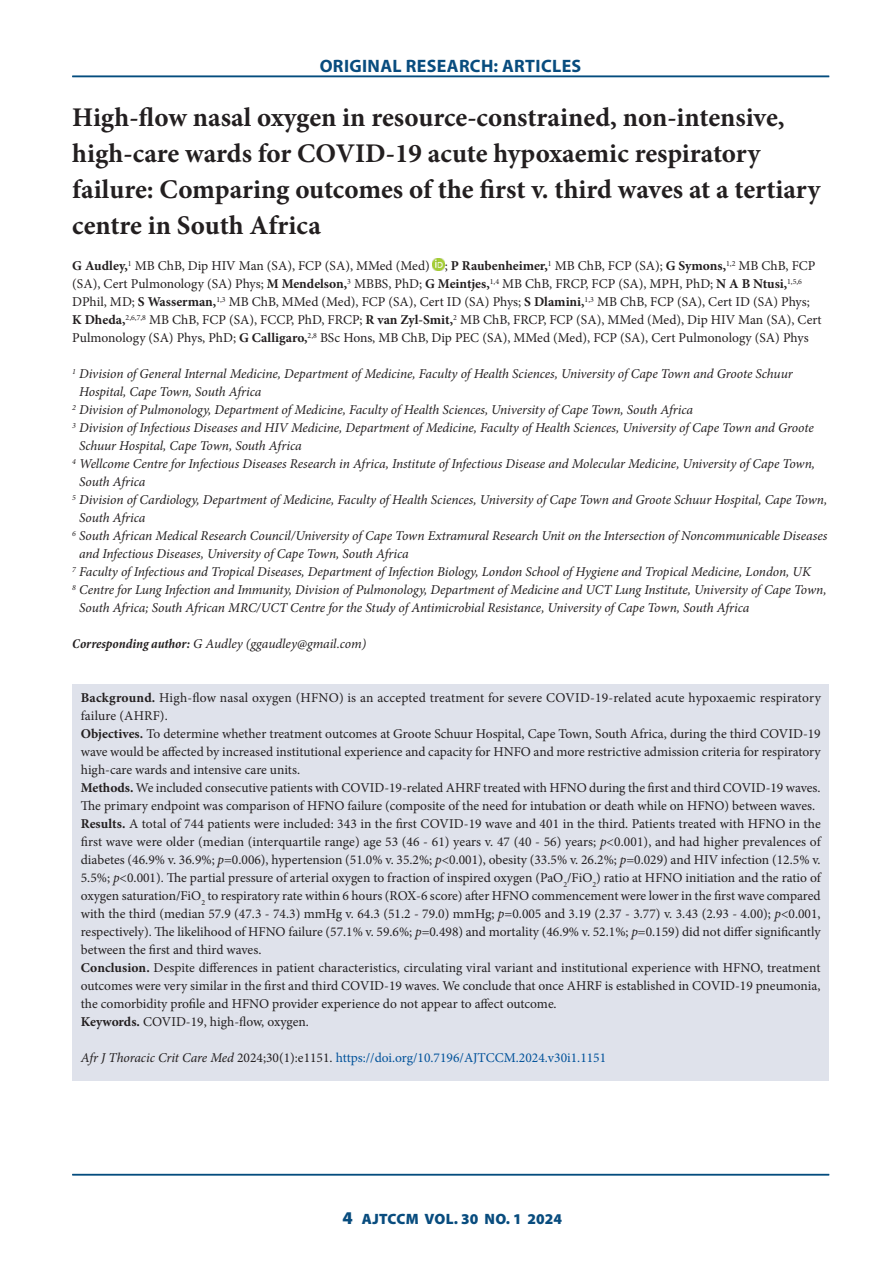
<style>
.page{position:relative;width:893px;height:1263px;background:#fff}
.page>*{position:absolute;margin:0;border:0;box-sizing:border-box;transform-origin:0 0}
.A_HEAD{font:700 27px/36px "Minion Pro";color:#231f20}
.t1{font:700 18px "Myriad Pro";letter-spacing:.02em;color:#084c7e}
.t2{font:900 15px "Myriad Pro";letter-spacing:.005em;color:#084c7e}
.BODY_1ST_PARAGRAPH{font:13.5px/18px "Minion Pro";color:#231f20;text-align:justify}
.AUTHOR_DETAILS{font:italic 13.5px/18px "Minion Pro";letter-spacing:-.01em;color:#231f20}
.AUTHORS_NAME{font:13.5px/18px "Minion Pro";color:#231f20}
.CITELINE{font:13.5px "Minion Pro";color:#01529a}
.CORRESPONDING_AUTHOR{font:italic 13.5px "Minion Pro";letter-spacing:-.005em;color:#231f20}
.s1{font-weight:700}
.s2{font-weight:700;font-stretch:condensed}
.s3{font-style:italic}
.s4{font-style:italic;color:#231f20}
.s5{color:#231f20}
.s6{font-size:18px}
</style>
<div class="page">
<hr style="left:72px;top:1174px;width:757px;height:1px;background:#044c7e">
<hr style="left:72px;top:76px;width:757px;height:1px;background:#044c7e">
<div style="left:72px;top:684px;width:757px;height:396px;background:#dfe2eb"></div>
<svg style="left:433px;top:258px;width:12px;height:12px"></svg>
<h2 class="t1" style="left:320px;top:54px;width:263px">ORIGINAL RESEARCH: ARTICLES</h2>
<h1 class="A_HEAD" style="left:72px;top:99px;width:749px">High-flow nasal oxygen in resource-constrained, non-intensive, high-care wards for COVID-19 acute hypoxaemic respiratory failure: Comparing outcomes of the first v. third waves at a tertiary centre in South Africa</h1>
<p class="AUTHORS_NAME" style="left:72px;top:257px;width:751px"><span class="s1">G Audley,</span><sup>1</sup> MB ChB, Dip HIV Man (SA), FCP (SA), MMed (Med) ; <span class="s1">P Raubenheimer,</span><sup>1</sup> MB ChB, FCP (SA); <span class="s1">G Symons,</span><sup>1,2</sup> MB ChB, FCP (SA), Cert Pulmonology (SA) Phys; <span class="s1">M Mendelson,</span><sup>3</sup> MBBS, PhD; <span class="s1">G Meintjes,</span><sup>1,4</sup> MB ChB, FRCP, FCP (SA), MPH, PhD; <span class="s1">N A B Ntusi,</span><sup>1,5,6<br></sup>DPhil, MD; <span class="s1">S Wasserman,</span><sup>1,3</sup> MB ChB, MMed (Med), FCP (SA), Cert ID (SA) Phys; <span class="s1">S Dlamini,</span><sup>1,3</sup> MB ChB, FCP (SA), Cert ID (SA) Phys; <span class="s1">K Dheda,</span><sup>2,6,7,8</sup> MB ChB, FCP (SA), FCCP, PhD, FRCP; <span class="s1">R van Zyl-Smit,</span><sup>2</sup> MB ChB, FRCP, FCP (SA), MMed (Med), Dip HIV Man (SA), Cert Pulmonology (SA) Phys, PhD; <span class="s1">G Calligaro,</span><sup>2,8</sup> BSc Hons, MB ChB, Dip PEC (SA), MMed (Med), FCP (SA), Cert Pulmonology (SA) Phys</p>
<p class="AUTHOR_DETAILS" style="left:79px;top:365px;width:715px;text-indent:-7px"><sup>1</sup> Division of General Internal Medicine, Department of Medicine, Faculty of Health Sciences, University of Cape Town and Groote Schuur<br>Hospital, Cape Town, South Africa</p>
<p class="AUTHOR_DETAILS" style="left:72px;top:401px;width:622px"><sup>2</sup> Division of Pulmonology, Department of Medicine, Faculty of Health Sciences, University of Cape Town, South Africa</p>
<p class="AUTHOR_DETAILS" style="left:79px;top:419px;width:736px;text-indent:-7px"><sup>3</sup> Division of Infectious Diseases and HIV Medicine, Department of Medicine, Faculty of Health Sciences, University of Cape Town and Groote<br>Schuur Hospital, Cape Town, South Africa</p>
<p class="AUTHOR_DETAILS" style="left:79px;top:455px;width:737px;text-indent:-7px"><sup>4</sup> Wellcome Centre for Infectious Diseases Research in Africa, Institute of Infectious Disease and Molecular Medicine, University of Cape Town,<br>South Africa</p>
<p class="AUTHOR_DETAILS" style="left:79px;top:491px;width:750px;text-indent:-7px"><sup>5</sup> Division of Cardiology, Department of Medicine, Faculty of Health Sciences, University of Cape Town and Groote Schuur Hospital, Cape Town,<br>South Africa</p>
<p class="AUTHOR_DETAILS" style="left:79px;top:527px;width:750px;text-indent:-7px"><sup>6</sup> South African Medical Research Council/University of Cape Town Extramural Research Unit on the Intersection of Noncommunicable Diseases and Infectious Diseases, University of Cape Town, South Africa</p>
<p class="AUTHOR_DETAILS" style="left:72px;top:563px;width:740px"><sup>7</sup> Faculty of Infectious and Tropical Diseases, Department of Infection Biology, London School of Hygiene and Tropical Medicine, London, UK</p>
<p class="AUTHOR_DETAILS" style="left:79px;top:581px;width:749px;text-indent:-7px"><sup>8</sup> Centre for Lung Infection and Immunity, Division of Pulmonology, Department of Medicine and UCT Lung Institute, University of Cape Town,<br>South Africa; South African MRC/UCT Centre for the Study of Antimicrobial Resistance, University of Cape Town, South Africa</p>
<p class="CORRESPONDING_AUTHOR" style="left:72px;top:634px;width:295px"><span class="s2">Corresponding author:</span> G Audley (ggaudley@gmail.com)</p>
<p class="BODY_1ST_PARAGRAPH" style="left:81px;top:689px;width:742px"><span class="s1">Background.</span> High-flow nasal oxygen (HFNO) is an accepted treatment for severe COVID-19-related acute hypoxaemic respiratory failure (AHRF).</p>
<p class="BODY_1ST_PARAGRAPH" style="left:81px;top:725px;width:741px"><span class="s1">Objectives.</span> To determine whether treatment outcomes at Groote Schuur Hospital, Cape Town, South Africa, during the third COVID-19 wave would be affected by increased institutional experience and capacity for HNFO and more restrictive admission criteria for respiratory high-care wards and intensive care units.</p>
<p class="BODY_1ST_PARAGRAPH" style="left:81px;top:779px;width:741px"><span class="s1">Methods.</span> We included consecutive patients with COVID-19-related AHRF treated with HFNO during the first and third COVID-19 waves.<br>The primary endpoint was comparison of HFNO failure (composite of the need for intubation or death while on HFNO) between waves.</p>
<p class="BODY_1ST_PARAGRAPH" style="left:81px;top:815px;width:741px"><span class="s1">Results.</span> A total of 744 patients were included: 343 in the first COVID-19 wave and 401 in the third. Patients treated with HFNO in the first wave were older (median (interquartile range) age 53 (46 - 61) years v. 47 (40 - 56) years; <span class="s3">p</span>&lt;0.001), and had higher prevalences of diabetes (46.9% v. 36.9%; <span class="s3">p</span>=0.006), hypertension (51.0% v. 35.2%; <span class="s3">p</span>&lt;0.001), obesity (33.5% v. 26.2%; <span class="s3">p</span>=0.029) and HIV infection (12.5% v.<br>5.5%; <span class="s3">p</span>&lt;0.001). The partial pressure of arterial oxygen to fraction of inspired oxygen (PaO<sub>2</sub>/FiO<sub>2</sub>) ratio at HFNO initiation and the ratio of oxygen saturation/FiO<sub>2</sub> to respiratory rate within 6 hours (ROX-6 score) after HFNO commencement were lower in the first wave compared with the third (median 57.9 (47.3 - 74.3) mmHg v. 64.3 (51.2 - 79.0) mmHg; <span class="s3">p</span>=0.005 and 3.19 (2.37 - 3.77) v. 3.43 (2.93 - 4.00); <span class="s3">p</span>&lt;0.001, respectively). The likelihood of HFNO failure (57.1% v. 59.6%; <span class="s3">p</span>=0.498) and mortality (46.9% v. 52.1%; <span class="s3">p</span>=0.159) did not differ significantly between the first and third waves.</p>
<p class="BODY_1ST_PARAGRAPH" style="left:81px;top:959px;width:741px"><span class="s1">Conclusion.</span> Despite differences in patient characteristics, circulating viral variant and institutional experience with HFNO, treatment outcomes were very similar in the first and third COVID-19 waves. We conclude that once AHRF is established in COVID-19 pneumonia, the comorbidity profile and HFNO provider experience do not appear to affect outcome.</p>
<p class="BODY_1ST_PARAGRAPH" style="left:81px;top:1013px;width:230px"><span class="s1">Keywords.</span> COVID-19, high-flow, oxygen.</p>
<p class="CITELINE" style="left:81px;top:1049px;width:527px"><span class="s4">Afr J Thoracic Crit Care Med</span> <span class="s5">2024;30(1):e1151.</span> https://doi.org/10.7196/AJTCCM.2024.v30i1.1151</p>
<p class="t2" style="left:343px;top:1210px;width:221px"><span class="s6">4</span> AJTCCM VOL. 30 NO. 1 2024</p>
</div>
